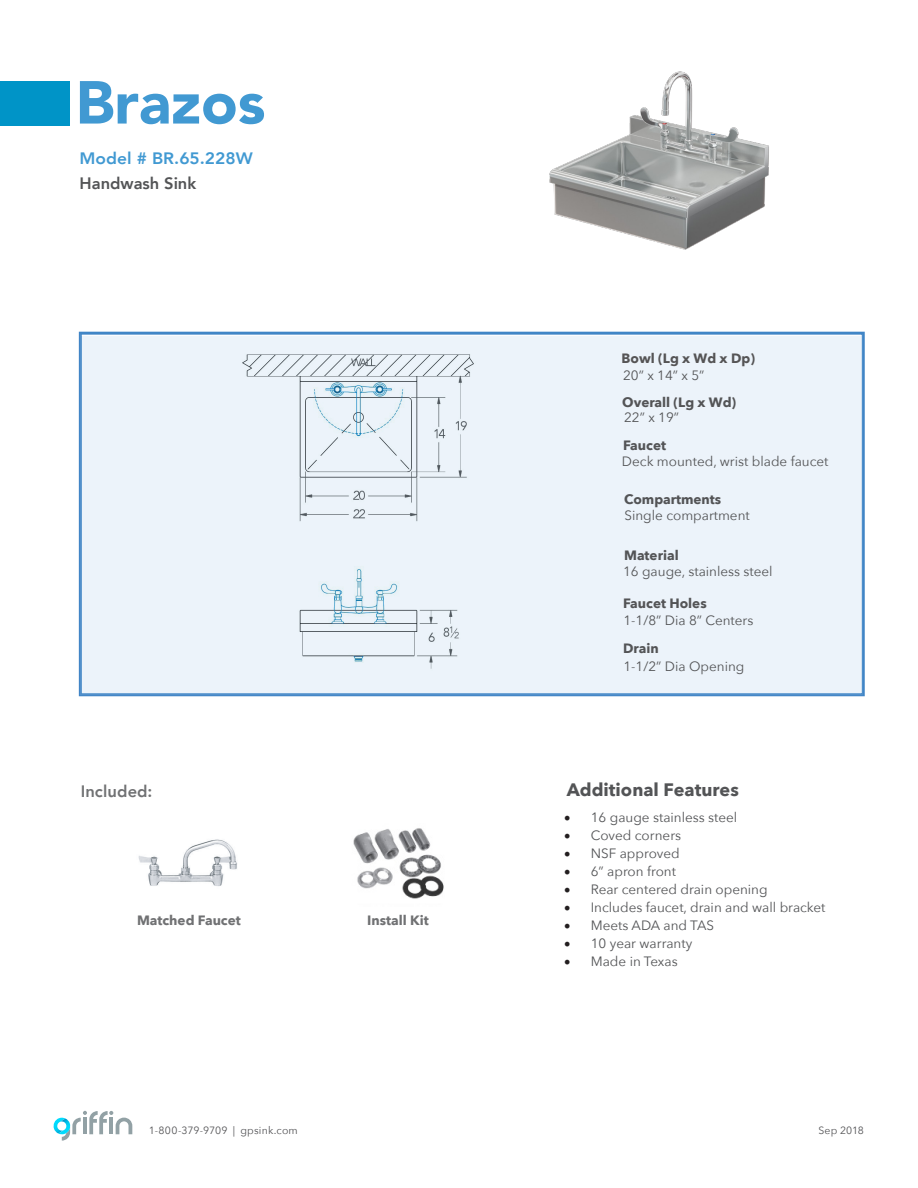
<style>
.page{position:relative;width:918px;height:1188px;background:#fff}
.page>*{position:absolute;margin:0;border:0;box-sizing:border-box;transform-origin:0 0}
.t1{font:900 60px "Avenir";color:#4199d2}
.t2{font:700 18px "Avenir Next";color:#535456}
.t3{font:800 16.5px "Avenir";color:#4199d2;scale:1.05 1}
.t4{font:800 16.5px "Avenir";color:#535456}
.t5{font:800 16.5px "Avenir";letter-spacing:.01em;color:#707173}
.t6{font:13.5px "Avenir Next";color:#535456}
.t7{font:700 13.5px "Avenir Next";color:#535456}
.t8{font:700 13.5px "Avenir Next";color:#707173}
.t9{font:700 13.5px "Avenir Next";color:#555455}
.t10{font:10.5px "Avenir Next";letter-spacing:.015em;color:#535355}
.s1{font-family:"Minion Pro";font-size:18px;color:#231f20}
</style>
<div class="page">
<div style="left:80px;top:334px;width:783px;height:361px;background:#ecf3fa;border:2px solid #fff"></div>
<svg style="left:53px;top:1111px;width:79px;height:30px"></svg>
<img style="left:138px;top:839px;width:99px;height:47px">
<img style="left:353px;top:828px;width:91px;height:71px">
<div style="left:0;top:81px;width:69px;height:44px;background:#0094c7"></div>
<img style="left:549px;top:71px;width:220px;height:179px">
<h1 class="t1" style="left:76px;top:51px;width:191px">Brazos</h1>
<p class="t3" style="left:80px;top:143px;width:166px">Model # BR.65.228W</p>
<p class="t4" style="left:80px;top:168px;width:118px">Handwash Sink</p>
<p class="t5" style="left:81px;top:776px;width:73px">Included:</p>
<p class="t8" style="left:137px;top:912px;width:105px">Matched Faucet</p>
<p class="t8" style="left:367px;top:912px;width:63px">Install Kit</p>
<p class="t9" style="left:622px;top:350px;width:135px">Bowl (Lg x Wd x Dp)</p>
<p class="t6" style="left:623px;top:368px;width:83px">20” x 14” x 5”</p>
<p class="t7" style="left:622px;top:394px;width:115px">Overall (Lg x Wd)</p>
<p class="t6" style="left:624px;top:409px;width:57px">22” x 19”</p>
<p class="t7" style="left:623px;top:437px;width:44px">Faucet</p>
<p class="t6" style="left:622px;top:453px;width:208px">Deck mounted, wrist blade faucet</p>
<p class="t7" style="left:624px;top:491px;width:99px">Compartments</p>
<p class="t6" style="left:624px;top:508px;width:127px">Single compartment</p>
<p class="t7" style="left:624px;top:547px;width:56px">Material</p>
<p class="t6" style="left:623px;top:564px;width:151px">16 gauge, stainless steel</p>
<p class="t7" style="left:623px;top:595px;width:85px">Faucet Holes</p>
<p class="t6" style="left:623px;top:613px;width:131px">1-1/8” Dia 8” Centers</p>
<p class="t7" style="left:623px;top:640px;width:37px">Drain</p>
<p class="t6" style="left:623px;top:658px;width:122px">1-1/2” Dia Opening</p>
<h2 class="t2" style="left:567px;top:778px;width:174px">Additional Features</h2>
<p class="t6" style="left:564px;top:809px;width:175px"><span class="s1">•</span> 16 gauge stainless steel</p>
<p class="t6" style="left:564px;top:827px;width:119px"><span class="s1">•</span> Coved corners</p>
<p class="t6" style="left:564px;top:845px;width:118px"><span class="s1">•</span> NSF approved</p>
<p class="t6" style="left:564px;top:863px;width:114px"><span class="s1">•</span> 6” apron front</p>
<p class="t6" style="left:564px;top:881px;width:205px"><span class="s1">•</span> Rear centered drain opening</p>
<p class="t6" style="left:564px;top:899px;width:263px"><span class="s1">•</span> Includes faucet, drain and wall bracket</p>
<p class="t6" style="left:564px;top:917px;width:152px"><span class="s1">•</span> Meets ADA and TAS</p>
<p class="t6" style="left:564px;top:935px;width:130px"><span class="s1">•</span> 10 year warranty</p>
<p class="t6" style="left:564px;top:953px;width:115px"><span class="s1">•</span> Made in Texas</p>
<p class="t10" style="left:149px;top:1124px;width:151px">1-800-379-9709 | gpsink.com</p>
<p class="t10" style="left:818px;top:1124px;width:47px">Sep 2018</p>
</div>
